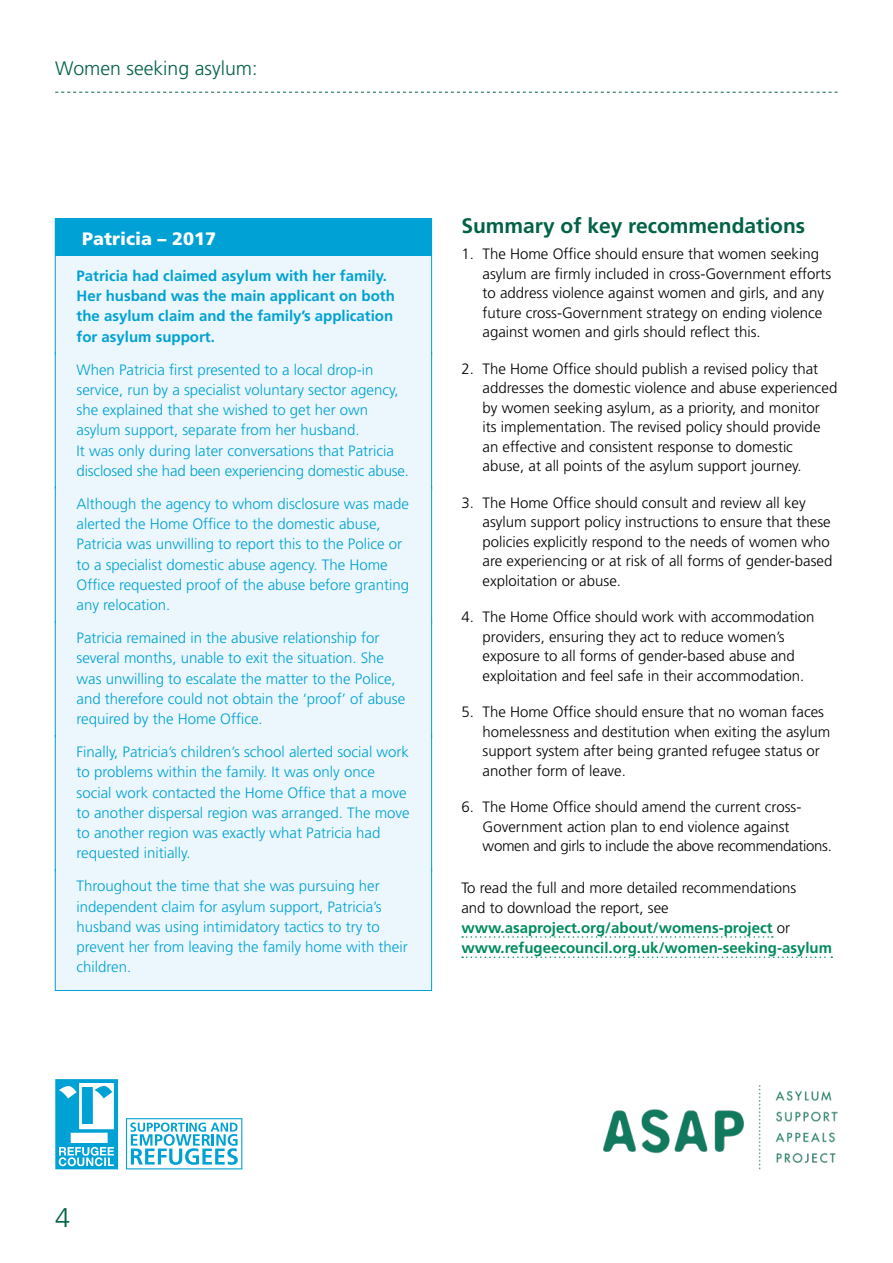
<style>
.page{position:relative;width:893px;height:1263px;background:#fff}
.page>*{position:absolute;margin:0;border:0;box-sizing:border-box;transform-origin:0 0}
.t1{font:300 27px "Frutiger";color:#006246}
.t2{font:700 21px "Frutiger";color:#006246}
.t3{font:300 19.5px "Frutiger";color:#006246}
.t4{font:900 18px "Frutiger";color:#fff}
.t5{font:300 15px/19.5px "Frutiger";color:#000}
.t6{font:300 15px/20.2px "Frutiger";color:#00a1d4}
.t7{font:700 15px/20.2px "Frutiger";color:#008b5b}
.t8{font:700 15px/20.2px "Frutiger";color:#00a1d4}
.s1{font-weight:300;color:#000}
</style>
<div class="page">
<svg style="left:55px;top:92px;width:783px;height:1px"></svg>
<div style="left:55px;top:219px;width:377px;height:37px;background:#00a1d4"></div>
<div style="left:55px;top:218px;width:377px;height:38px;border:1px solid #00a1d4"></div>
<div style="left:55px;top:256px;width:377px;height:99px;background:#ebf7fc"></div>
<hr style="left:55px;top:256px;width:1px;height:99px;background:#00a1d4">
<hr style="left:431px;top:256px;width:1px;height:99px;background:#00a1d4">
<div style="left:55px;top:354px;width:377px;height:136px;background:#ebf7fc"></div>
<hr style="left:55px;top:352px;width:1px;height:138px;background:#00a1d4">
<hr style="left:431px;top:352px;width:1px;height:138px;background:#00a1d4">
<div style="left:55px;top:488px;width:377px;height:136px;background:#ebf7fc"></div>
<hr style="left:55px;top:486px;width:1px;height:138px;background:#00a1d4">
<hr style="left:431px;top:486px;width:1px;height:138px;background:#00a1d4">
<div style="left:55px;top:623px;width:377px;height:115px;background:#ebf7fc"></div>
<hr style="left:55px;top:621px;width:1px;height:117px;background:#00a1d4">
<hr style="left:431px;top:621px;width:1px;height:117px;background:#00a1d4">
<div style="left:55px;top:737px;width:377px;height:135px;background:#ebf7fc"></div>
<hr style="left:55px;top:735px;width:1px;height:137px;background:#00a1d4">
<hr style="left:431px;top:735px;width:1px;height:137px;background:#00a1d4">
<div style="left:55px;top:871px;width:377px;height:119px;background:#ebf7fc"></div>
<div style="left:55px;top:868px;width:377px;height:123px;border:1px solid #00a1d4"></div>
<svg style="left:462px;top:936px;width:311px;height:2px"></svg>
<svg style="left:462px;top:956px;width:370px;height:2px"></svg>
<img style="left:604px;top:1086px;width:234px;height:83px">
<svg style="left:55px;top:1079px;width:63px;height:90px"></svg>
<svg style="left:126px;top:1118px;width:116px;height:51px"></svg>
<h3 class="t3" style="left:55px;top:57px;width:204px">Women seeking asylum:</h3>
<p class="t4" style="left:82px;top:228px;width:136px">Patricia – 2017</p>
<p class="t8" style="left:77px;top:265px;width:320px">Patricia had claimed asylum with her family.<br>Her husband was the main applicant on both the asylum claim and the family’s application for asylum support.</p>
<p class="t6" style="left:77px;top:359px;width:334px">When Patricia first presented to a local drop-in service, run by a specialist voluntary sector agency, she explained that she wished to get her own asylum support, separate from her husband.<br>It was only during later conversations that Patricia disclosed she had been experiencing domestic abuse.</p>
<p class="t6" style="left:77px;top:493px;width:334px">Although the agency to whom disclosure was made alerted the Home Office to the domestic abuse, Patricia was unwilling to report this to the Police or to a specialist domestic abuse agency. The Home Office requested proof of the abuse before granting any relocation.</p>
<p class="t6" style="left:77px;top:628px;width:330px">Patricia remained in the abusive relationship for several months, unable to exit the situation. She was unwilling to escalate the matter to the Police, and therefore could not obtain the ‘proof’ of abuse required by the Home Office.</p>
<p class="t6" style="left:77px;top:742px;width:335px">Finally, Patricia’s children’s school alerted social work to problems within the family. It was only once social work contacted the Home Office that a move to another dispersal region was arranged. The move to another region was exactly what Patricia had requested initially.</p>
<p class="t6" style="left:77px;top:876px;width:333px">Throughout the time that she was pursuing her independent claim for asylum support, Patricia’s husband was using intimidatory tactics to try to prevent her from leaving the family home with their children.</p>
<h2 class="t2" style="left:461px;top:214px;width:345px">Summary of key recommendations</h2>
<p class="t5" style="left:483px;top:244px;width:350px;text-indent:-21px">1. The Home Office should ensure that women seeking asylum are firmly included in cross-Government efforts to address violence against women and girls, and any future cross-Government strategy on ending violence against women and girls should reflect this.</p>
<p class="t5" style="left:483px;top:359px;width:356px;text-indent:-21px">2. The Home Office should publish a revised policy that addresses the domestic violence and abuse experienced by women seeking asylum, as a priority, and monitor its implementation. The revised policy should provide an effective and consistent response to domestic abuse, at all points of the asylum support journey.</p>
<p class="t5" style="left:483px;top:493px;width:351px;text-indent:-21px">3. The Home Office should consult and review all key asylum support policy instructions to ensure that these policies explicitly respond to the needs of women who are experiencing or at risk of all forms of gender-based exploitation or abuse.</p>
<p class="t5" style="left:483px;top:607px;width:333px;text-indent:-21px">4. The Home Office should work with accommodation providers, ensuring they act to reduce women’s exposure to all forms of gender-based abuse and exploitation and feel safe in their accommodation.</p>
<p class="t5" style="left:483px;top:702px;width:349px;text-indent:-21px">5. The Home Office should ensure that no woman faces homelessness and destitution when exiting the asylum support system after being granted refugee status or another form of leave.</p>
<p class="t5" style="left:483px;top:797px;width:351px;text-indent:-21px">6. The Home Office should amend the current cross-<br>Government action plan to end violence against women and girls to include the above recommendations.</p>
<p class="t7" style="left:461px;top:877px;width:372px"><span class="s1">To read the full and more detailed recommendations<br>and to download the report, see </span>www.asaproject.org/about/womens-project <span class="s1">or </span>www.refugeecouncil.org.uk/women-seeking-asylum</p>
<h1 class="t1" style="left:55px;top:1202px;width:17px">4</h1>
</div>
